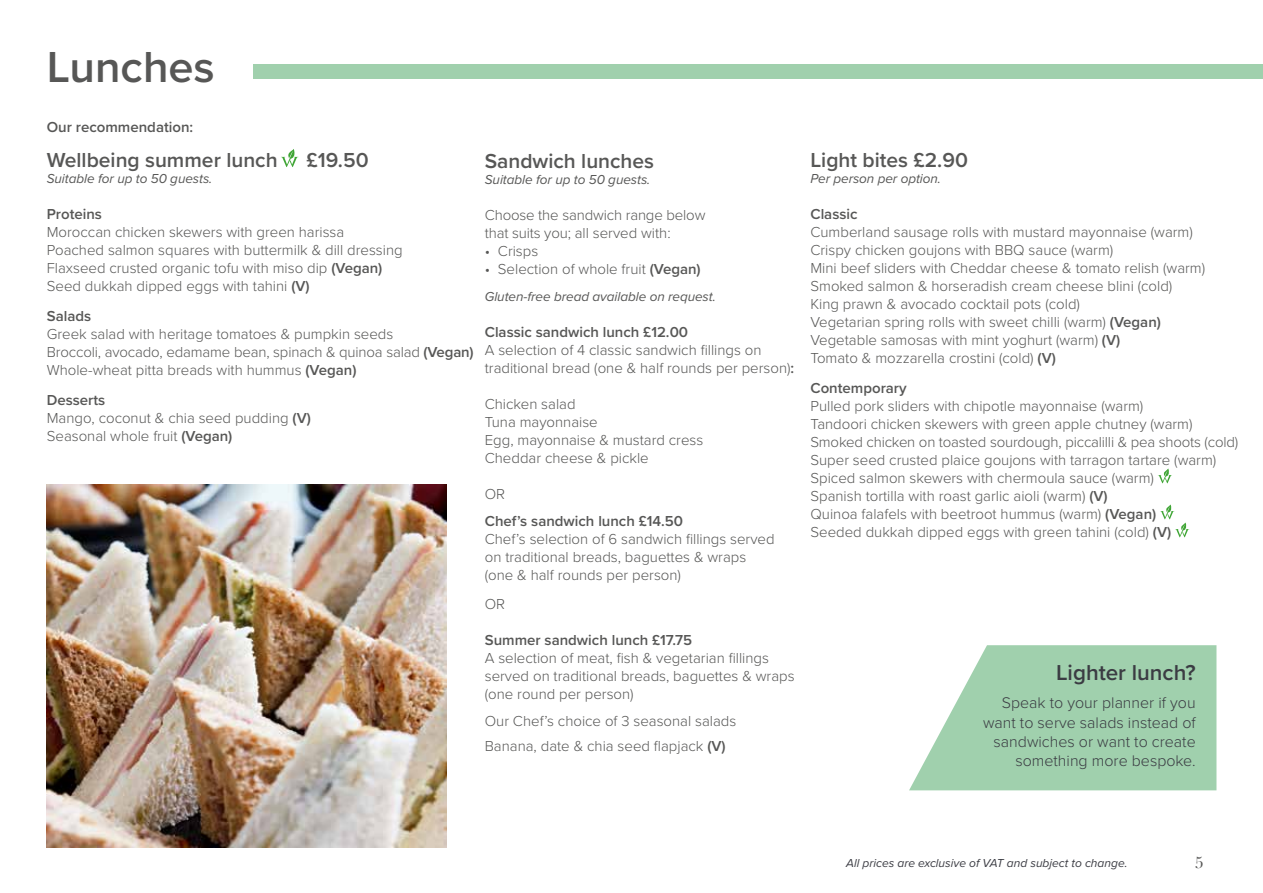
<style>
.page{position:relative;width:1263px;height:893px;background:#fff}
.page>*{position:absolute;margin:0;border:0;box-sizing:border-box;transform-origin:0 0}
.t1{font:600 45px "Proxima Nova";color:#575756}
.t2{font:600 22.35px "Proxima Nova";color:#3b3c43}
.t3{font:600 21px "Proxima Nova";color:#575756}
.t4{font:16.5px "New Baskerville IT Cby BT";color:#575756}
.t5{font:300 15.9px/19.2px "Proxima Nova";color:#3b3c43;text-align:right}
.t6{font:300 15px/18px "Proxima Nova";color:#575756}
.t7{font:600 15px "Proxima Nova";color:#575756}
.t8{font:italic 13.5px "Proxima Nova";letter-spacing:-.005em;color:#575756}
.t9{font:italic 12px "Proxima Nova";color:#3b3c43}
.s1{font-weight:600}
</style>
<div class="page">
<div style="left:253px;top:64px;width:1010px;height:15px;background:#a0d0ad"></div>
<svg style="left:1158px;top:468px;width:14px;height:15px"></svg>
<svg style="left:1160px;top:504px;width:29px;height:33px"></svg>
<img style="left:47px;top:485px;width:399px;height:362px">
<svg style="left:909px;top:645px;width:307px;height:145px"></svg>
<svg style="left:281px;top:149px;width:17px;height:18px"></svg>
<h1 class="t1" style="left:47px;top:34px;width:170px">Lunches</h1>
<p class="t7" style="left:47px;top:116px;width:148px">Our recommendation:</p>
<h3 class="t3" style="left:47px;top:145px;width:232px">Wellbeing summer lunch</h3>
<h3 class="t3" style="left:307px;top:145px;width:64px">£19.50</h3>
<p class="t8" style="left:47px;top:169px;width:167px">Suitable for up to 50 guests.</p>
<p class="t7" style="left:47px;top:203px;width:57px">Proteins</p>
<p class="t6" style="left:47px;top:223px;width:357px">Moroccan chicken skewers with green harissa Poached salmon squares with buttermilk &amp; dill dressing Flaxseed crusted organic tofu with miso dip <span class="s1">(Vegan)<br></span>Seed dukkah dipped eggs with tahini <span class="s1">(V)</span></p>
<p class="t7" style="left:47px;top:305px;width:46px">Salads</p>
<p class="t6" style="left:47px;top:325px;width:428px">Greek salad with heritage tomatoes &amp; pumpkin seeds<br>Broccoli, avocado, edamame bean, spinach &amp; quinoa salad <span class="s1">(Vegan)<br></span>Whole-wheat pitta breads with hummus <span class="s1">(Vegan)</span></p>
<p class="t6" style="left:47px;top:391px;width:266px"><span class="s1">Desserts<br></span>Mango, coconut &amp; chia seed pudding <span class="s1">(V)<br></span>Seasonal whole fruit <span class="s1">(Vegan)</span></p>
<h3 class="t3" style="left:485px;top:145px;width:171px">Sandwich lunches</h3>
<p class="t8" style="left:485px;top:170px;width:167px">Suitable for up to 50 guests.</p>
<p class="t6" style="left:485px;top:205px;width:222px">Choose the sandwich range below that suits you; all served with:</p>
<p class="t6" style="left:485px;top:241px;width:55px">• Crisps</p>
<p class="t6" style="left:485px;top:259px;width:217px">• Selection of whole fruit <span class="s1">(Vegan)</span></p>
<p class="t8" style="left:485px;top:287px;width:233px">Gluten-free bread available on request.</p>
<p class="t7" style="left:485px;top:321px;width:205px">Classic sandwich lunch £12.00</p>
<p class="t6" style="left:485px;top:340px;width:311px">A selection of 4 classic sandwich fillings on traditional bread (one &amp; half rounds per person)<span class="s1">:</span></p>
<p class="t6" style="left:485px;top:394px;width:220px">Chicken salad<br>Tuna mayonnaise<br>Egg, mayonnaise &amp; mustard cress<br>Cheddar cheese &amp; pickle</p>
<p class="t6" style="left:485px;top:484px;width:22px">OR</p>
<p class="t7" style="left:485px;top:510px;width:200px">Chef’s sandwich lunch £14.50</p>
<p class="t6" style="left:485px;top:529px;width:291px">Chef’s selection of 6 sandwich fillings served on traditional breads, baguettes &amp; wraps (one &amp; half rounds per person)</p>
<p class="t6" style="left:485px;top:594px;width:22px">OR</p>
<p class="t7" style="left:485px;top:629px;width:209px">Summer sandwich lunch £17.75</p>
<p class="t6" style="left:485px;top:648px;width:311px">A selection of meat, fish &amp; vegetarian fillings served on traditional breads, baguettes &amp; wraps (one round per person)</p>
<p class="t6" style="left:485px;top:708px;width:253px;line-height:25.2px">Our Chef’s choice of 3 seasonal salads<br>Banana, date &amp; chia seed flapjack <span class="s1">(V)</span></p>
<h3 class="t3" style="left:810px;top:144px;width:159px">Light bites £2.90</h3>
<p class="t8" style="left:810px;top:169px;width:132px">Per person per option.</p>
<p class="t7" style="left:810px;top:203px;width:49px">Classic</p>
<p class="t6" style="left:810px;top:222px;width:396px">Cumberland sausage rolls with mustard mayonnaise (warm)<br>Crispy chicken goujons with BBQ sauce (warm)<br>Mini beef sliders with Cheddar cheese &amp; tomato relish (warm)<br>Smoked salmon &amp; horseradish cream cheese blini (cold)<br>King prawn &amp; avocado cocktail pots (cold)<br>Vegetarian spring rolls with sweet chilli (warm) <span class="s1">(Vegan)<br></span>Vegetable samosas with mint yoghurt (warm) <span class="s1">(V)<br></span>Tomato &amp; mozzarella crostini (cold) <span class="s1">(V)</span></p>
<p class="t7" style="left:810px;top:377px;width:98px">Contemporary</p>
<p class="t6" style="left:810px;top:396px;width:429px">Pulled pork sliders with chipotle mayonnaise (warm)<br>Tandoori chicken skewers with green apple chutney (warm)<br>Smoked chicken on toasted sourdough, piccalilli &amp; pea shoots (cold)<br>Super seed crusted plaice goujons with tarragon tartare (warm)<br>Spiced salmon skewers with chermoula sauce (warm)<br>Spanish tortilla with roast garlic aioli (warm) <span class="s1">(V)<br></span>Quinoa falafels with beetroot hummus (warm) <span class="s1">(Vegan)<br></span>Seeded dukkah dipped eggs with green tahini (cold) <span class="s1">(V)</span></p>
<h2 class="t2" style="left:1056px;top:656px;width:141px">Lighter lunch?</h2>
<p class="t5" style="left:983px;top:693px;width:214px">Speak to your planner if you want to serve salads instead of sandwiches or want to create something more bespoke.</p>
<p class="t9" style="left:846px;top:854px;width:283px">All prices are exclusive of VAT and subject to change.</p>
<p class="t4" style="left:1195px;top:852px;width:11px">5</p>
</div>
